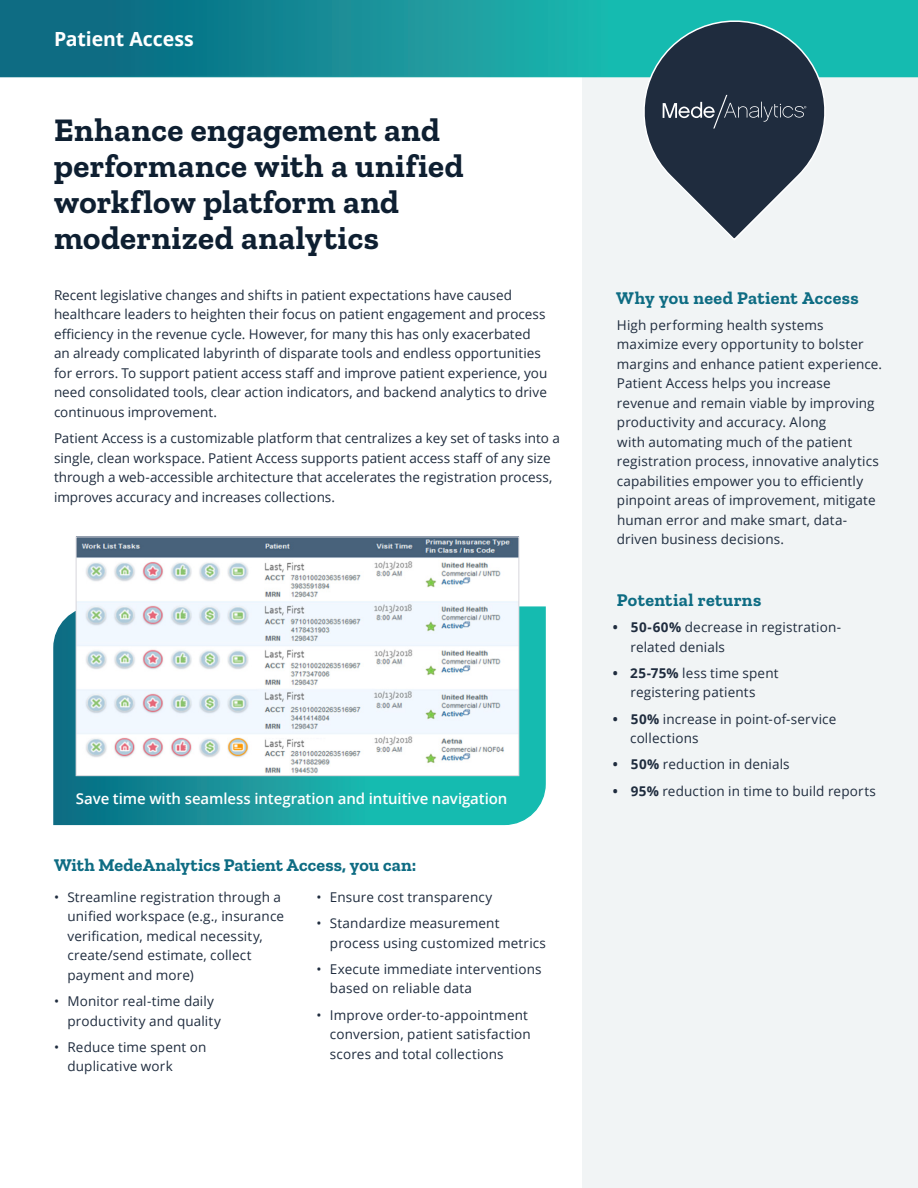
<style>
.page{position:relative;width:918px;height:1188px;background:#fff}
.page>*{position:absolute;margin:0;border:0;box-sizing:border-box;transform-origin:0 0}
.t1{font:700 33px/36px "Zilla Slab";letter-spacing:.01em;color:#0e1f31}
.t2{font:700 19.5px "Open Sans";letter-spacing:-.005em;color:#fff}
.t3{font:700 18px "Zilla Slab";letter-spacing:.015em;color:#0e6c83}
.Paragraph_Body{font:600 15px "Open Sans";letter-spacing:-.005em;color:#fff}
.Paragraph_Body-2{font:13.5px/19.5px "Open Sans";letter-spacing:.01em;color:#1f2c3e}
.s1{font-weight:700}
</style>
<div class="page">
<div style="left:583px;top:0;width:335px;height:1188px;background:#f1f4f5"></div>
<svg style="left:53px;top:606px;width:493px;height:220px;background:#1ea1a3"></svg>
<img style="left:78px;top:539px;width:439px;height:235px">
<div style="left:76px;top:537px;width:443px;height:239px;border:1px solid #d7d6dc"></div>
<svg style="left:0;top:0;width:918px;height:77px;background:#149399"></svg>
<svg style="left:633px;top:12px;width:203px;height:228px"></svg>
<svg style="left:663px;top:95px;width:143px;height:34px;background:#374353"></svg>
<h2 class="t2" style="left:54px;top:25px;width:141px">Patient Access</h2>
<h1 class="t1" style="left:54px;top:112px;width:411px">Enhance engagement and performance with a unified workflow platform and modernized analytics</h1>
<p class="Paragraph_Body-2" style="left:54px;top:285px;width:495px">Recent legislative changes and shifts in patient expectations have caused healthcare leaders to heighten their focus on patient engagement and process efficiency in the revenue cycle. However, for many this has only exacerbated an already complicated labyrinth of disparate tools and endless opportunities for errors. To support patient access staff and improve patient experience, you need consolidated tools, clear action indicators, and backend analytics to drive continuous improvement.</p>
<p class="Paragraph_Body-2" style="left:54px;top:428px;width:507px">Patient Access is a customizable platform that centralizes a key set of tasks into a single, clean workspace. Patient Access supports patient access staff of any size through a web-accessible architecture that accelerates the registration process, improves accuracy and increases collections.</p>
<p class="Paragraph_Body" style="left:76px;top:789px;width:433px">Save time with seamless integration and intuitive navigation</p>
<h3 class="t3" style="left:54px;top:855px;width:364px">With MedeAnalytics Patient Access, you can:</h3>
<p class="Paragraph_Body-2" style="left:68px;top:887px;width:218px;text-indent:-14px">• Streamline registration through a unified workspace (e.g., insurance verification, medical necessity, create/send estimate, collect payment and more)</p>
<p class="Paragraph_Body-2" style="left:68px;top:991px;width:155px;text-indent:-14px">• Monitor real-time daily productivity and quality</p>
<p class="Paragraph_Body-2" style="left:68px;top:1037px;width:140px;text-indent:-14px">• Reduce time spent on duplicative work</p>
<p class="Paragraph_Body-2" style="left:316px;top:887px;width:177px">• Ensure cost transparency</p>
<p class="Paragraph_Body-2" style="left:330px;top:913px;width:218px;text-indent:-14px">• Standardize measurement process using customized metrics</p>
<p class="Paragraph_Body-2" style="left:330px;top:959px;width:213px;text-indent:-14px">• Execute immediate interventions based on reliable data</p>
<p class="Paragraph_Body-2" style="left:330px;top:1005px;width:202px;text-indent:-14px">• Improve order-to-appointment conversion, patient satisfaction scores and total collections</p>
<h3 class="t3" style="left:616px;top:287px;width:244px">Why you need Patient Access</h3>
<p class="Paragraph_Body-2" style="left:617px;top:315px;width:267px">High performing health systems maximize every opportunity to bolster margins and enhance patient experience.<br>Patient Access helps you increase revenue and remain viable by improving productivity and accuracy. Along<br>with automating much of the patient registration process, innovative analytics capabilities empower you to efficiently pinpoint areas of improvement, mitigate human error and make smart, data&shy;driven business decisions.</p>
<h3 class="t3" style="left:617px;top:590px;width:146px">Potential returns</h3>
<p class="Paragraph_Body-2" style="left:630px;top:617px;width:212px;text-indent:-17px"><span class="s1">• 50-60%</span> decrease in registration&shy;related denials</p>
<p class="Paragraph_Body-2" style="left:613px;top:663px;width:167px;text-align:center"><span class="s1">• 25-75%</span> less time spent registering patients</p>
<p class="Paragraph_Body-2" style="left:630px;top:709px;width:208px;text-indent:-17px"><span class="s1">• 50%</span> increase in point-of-service collections</p>
<p class="Paragraph_Body-2" style="left:613px;top:754px;width:178px"><span class="s1">• 50%</span> reduction in denials</p>
<p class="Paragraph_Body-2" style="left:613px;top:781px;width:265px"><span class="s1">• 95%</span> reduction in time to build reports</p>
</div>
